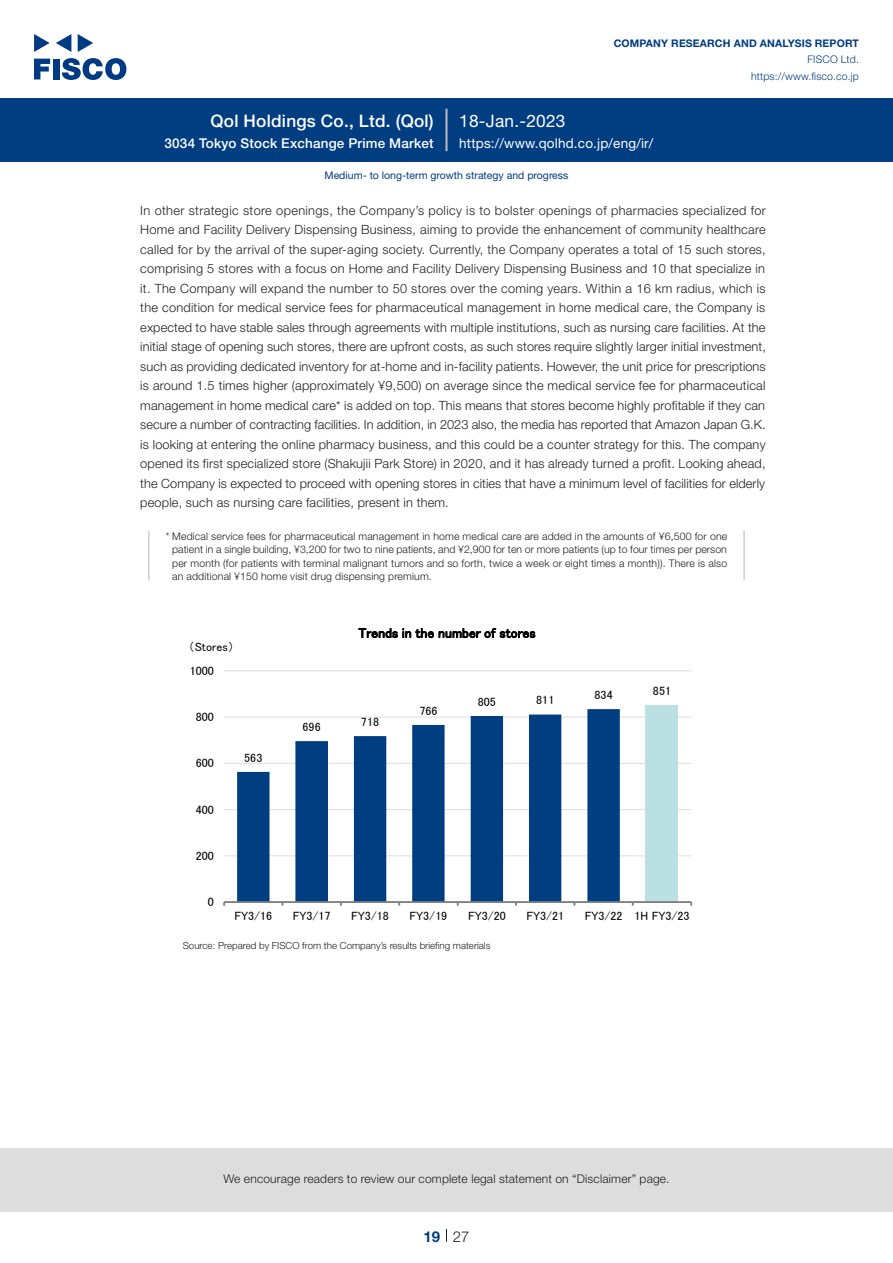
<style>
.page{position:relative;width:893px;height:1263px;background:#fff}
.page>*{position:absolute;margin:0;border:0;box-sizing:border-box;transform-origin:0 0}
.t1{font:500 17.25px "Helvetica Neue LT Std";letter-spacing:.015em;color:#fff}
.t2{font:17.25px "Helvetica Neue LT Std";letter-spacing:.015em;color:#fff}
.t3{font:300 15px "Helvetica Neue LT Std";color:#231f20}
.t4{font:700 15px "Helvetica Neue LT Std";color:#003d81}
.t5{font:500 13.5px "Helvetica Neue LT Std";letter-spacing:.015em;color:#fff}
.t6{font:13.5px "Helvetica Neue LT Std";letter-spacing:.015em;color:#fff}
.t7{font:13.5px "MS P Gothic";letter-spacing:.01em;color:#000}
.t8{font:300 12.75px/19.5px "Helvetica Neue LT Std";letter-spacing:.015em;color:#231f20;text-align:justify}
.t9{font:12.15px "MS P Gothic";letter-spacing:.005em;color:#000}
.t10{font:12px "MS P Gothic";color:#000}
.t11{font:300 12px "Helvetica Neue LT Std";letter-spacing:.015em;color:#231f20}
.t12{font:300 10.5px/13.5px "Helvetica Neue LT Std";letter-spacing:.015em;color:#231f20;text-align:justify}
.t13{font:10.5px "Helvetica Neue LT Std";color:#003d81}
.t14{font:700 10.5px "Helvetica Neue LT Std";letter-spacing:.015em;color:#003d81}
.t15{font:300 10.5px/16.5px "Helvetica Neue LT Std";letter-spacing:.015em;color:#003d81;text-align:right}
.t16{font:300 9.75px "Helvetica Neue LT Std";color:#231f20}
</style>
<div class="page">
<div style="left:0;top:1148px;width:893px;height:64px;background:#ddd"></div>
<svg style="left:34px;top:59px;width:16px;height:20px"></svg>
<div style="left:53px;top:59px;width:6px;height:20px;background:#003a83"></div>
<svg style="left:62px;top:58px;width:64px;height:22px"></svg>
<svg style="left:34px;top:34px;width:16px;height:18px"></svg>
<svg style="left:78px;top:34px;width:15px;height:18px"></svg>
<svg style="left:56px;top:34px;width:15px;height:18px"></svg>
<div style="left:0;top:98px;width:893px;height:64px;background:#003d81"></div>
<hr style="left:445px;top:109px;width:3px;height:42px;background:#b5b5b6">
<svg style="left:446px;top:1229px;width:1px;height:13px"></svg>
<hr style="left:148px;top:531px;width:2px;height:49px;background:#d3d3d3">
<hr style="left:743px;top:531px;width:2px;height:49px;background:#d3d3d3">
<hr style="left:224px;top:855px;width:467px;height:1px;background:#ddd">
<hr style="left:224px;top:809px;width:467px;height:1px;background:#ddd">
<hr style="left:224px;top:763px;width:467px;height:1px;background:#ddd">
<hr style="left:224px;top:717px;width:467px;height:1px;background:#ddd">
<hr style="left:224px;top:670px;width:467px;height:1px;background:#ddd">
<div style="left:646px;top:705px;width:32px;height:197px;background:#bbe0e3"></div>
<svg style="left:237px;top:709px;width:383px;height:192px;fill:#003d81"></svg>
<hr style="left:224px;top:901px;width:467px;height:2px;background:#808080">
<h1 class="t1" style="left:211px;top:110px;width:225px">Qol Holdings Co., Ltd (. Qol)</h1>
<p class="t5" style="left:165px;top:135px;width:271px">3034 Tokyo Stock Exchange Prime Market</p>
<h1 class="t2" style="left:459px;top:110px;width:108px">18-Jan.-2023</h1>
<p class="t14" style="left:614px;top:37px;width:247px">COMPANY RESEARCH AND ANALYSIS REPORT</p>
<p class="t15" style="left:751px;top:51px;width:109px">FISCO Ltd. https://www.fisco.co j p.</p>
<p class="t6" style="left:459px;top:135px;width:196px">https://www.qolhd.co j p. /eng /i r/</p>
<p class="t13" style="left:325px;top:169px;width:245px">Medium to- long-term growth strategy and progress</p>
<p class="t8" style="left:140px;top:200px;width:627px">In other strategic store openings, the Company s’ policy is to bolster openings of pharmacies specialized for Home and Facility Delivery Dispensing Business, aiming to provide the enhancement of community healthcare called for by the arrival of the super-aging society. Currently, the Company operates a total of 15 such stores, comprising 5 stores with a focus on Home and Facility Delivery Dispensing Business and 10 that specialize in<br>.i t The Company will expand the number to 50 stores over the coming years. Within a 16 km radius, which is the condition for medical service fees for pharmaceutical management in home medical care, the Company is expected to have stable sales through agreements with multiple institutions, such as nursing care facilities. At the initial stage of opening such stores, there are upfront costs, as such stores require slightly larger initial investment, such as providing dedicated inventory for at-home and in-facility patients. However, the unit price for prescriptions is around 1.5 times higher (approximately ¥9,500) on average since the medical service fee for pharmaceutical management in home medical care* is added on top. This means that stores become highly profitable if they can secure a number of contracting facilities In. addition in, 2023 also, the media has reported that Amazon Japan G K. . is looking at entering the online pharmacy business, and this could be a counter strategy for this. The company opened its first specialized store (Shakujii Park Store) in 2020, and it has already turned a profit. Looking ahead, the Company is expected to proceed with opening stores in cities that have a minimum level of facilities for elderly people, such as nursing care facilities, present in them.</p>
<p class="t12" style="left:172px;top:529px;width:557px;text-indent:-6px">* Medical service fees for pharmaceutical management in home medical care are added in the amounts of ¥6,500 for one patient in a single building, ¥3,200 for two to nine patients, and ¥2,900 for ten or more patients (up to four times per person per month (for patients with terminal malignant tumors and so forth, twice a week or eight times a month .) ) There is also an additional ¥150 home visit drug dispensing premium.</p>
<p class="t10" style="left:189px;top:641px;width:47px">（Stores(</p>
<p class="t9" style="left:190px;top:664px;width:26px">1000</p>
<p class="t10" style="left:196px;top:711px;width:20px">800</p>
<p class="t10" style="left:196px;top:757px;width:20px">600</p>
<p class="t10" style="left:196px;top:803px;width:20px">400</p>
<p class="t10" style="left:196px;top:849px;width:20px">200</p>
<p class="t9" style="left:208px;top:895px;width:8px">0</p>
<p class="t10" style="left:244px;top:751px;width:20px">563</p>
<p class="t10" style="left:234px;top:909px;width:39px">FY3/16</p>
<p class="t10" style="left:303px;top:720px;width:20px">696</p>
<p class="t10" style="left:293px;top:909px;width:39px">FY3/17</p>
<p class="t7" style="left:358px;top:626px;width:179px">Trends in the number of stores</p>
<p class="t10" style="left:361px;top:715px;width:20px">718</p>
<p class="t10" style="left:419px;top:704px;width:20px">766</p>
<p class="t10" style="left:478px;top:695px;width:20px">805</p>
<p class="t10" style="left:536px;top:694px;width:20px">811</p>
<p class="t10" style="left:351px;top:909px;width:39px">FY3/18</p>
<p class="t10" style="left:410px;top:909px;width:39px">FY3/19</p>
<p class="t10" style="left:468px;top:909px;width:39px">FY3/20</p>
<p class="t10" style="left:526px;top:909px;width:39px">FY3/21</p>
<p class="t16" style="left:183px;top:940px;width:309px">Source: Prepared by FISCO from the Company s’ results briefing materials</p>
<p class="t10" style="left:594px;top:689px;width:20px">834</p>
<p class="t9" style="left:653px;top:684px;width:20px">851</p>
<p class="t10" style="left:585px;top:909px;width:39px">FY3/22</p>
<p class="t10" style="left:635px;top:909px;width:56px">H1 FY3/23</p>
<p class="t11" style="left:223px;top:1171px;width:448px">We encourage readers to review our complete legal statement on “Disclaimer” page.</p>
<p class="t4" style="left:423px;top:1227px;width:18px">19</p>
<p class="t3" style="left:453px;top:1227px;width:18px">27</p>
</div>
